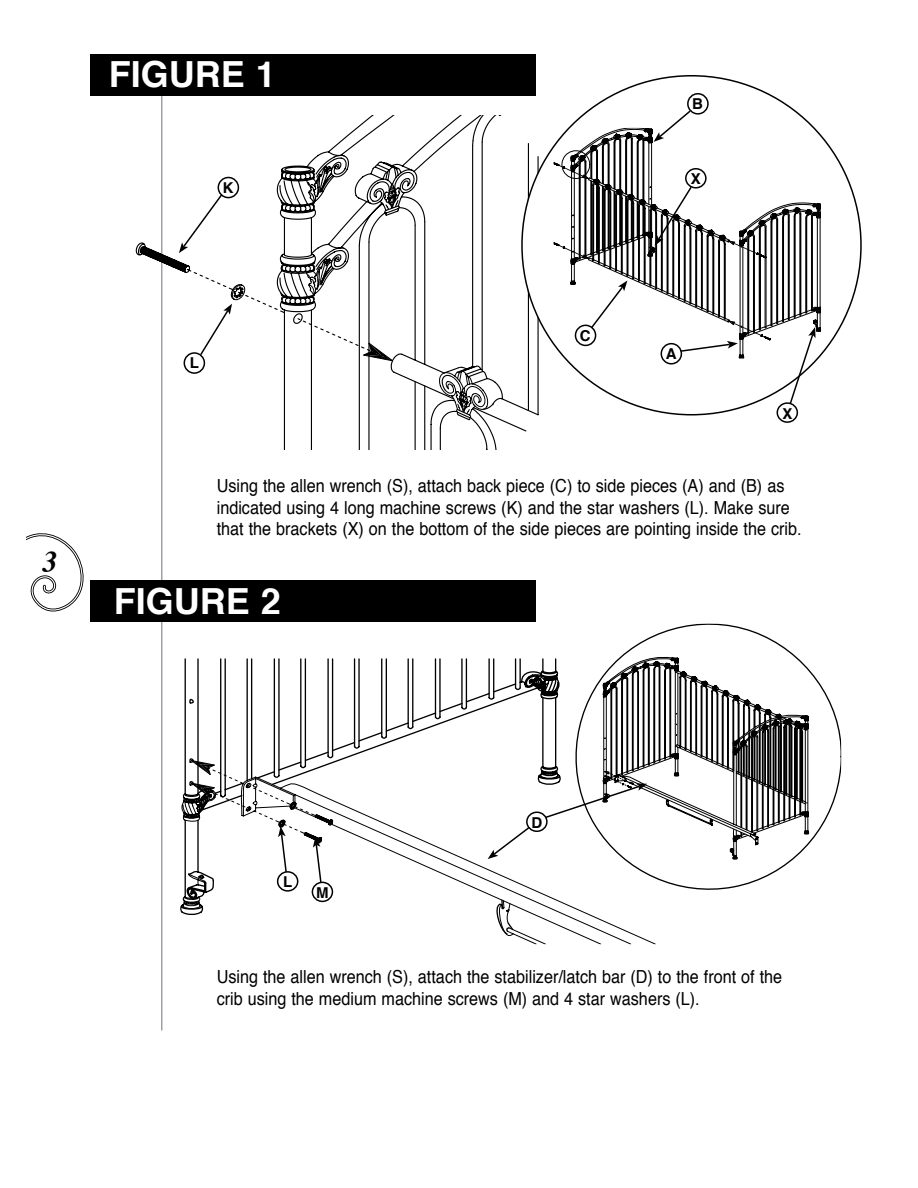
<style>
.page{position:relative;width:918px;height:1188px;background:#fff}
.page>*{position:absolute;margin:0;border:0;box-sizing:border-box;transform-origin:0 0}
.t1{font:700 36px "Helvetica";color:#fff}
.t2{font:italic 700 30px "Times";color:#000}
.t3{font:18px/21.8px "Helvetica";color:#000;scale:.9 1}
.t4{font:700 15px "Helvetica";color:#000}
</style>
<div class="page">
<svg style="left:162px;top:622px;width:680px;height:339px"></svg>
<hr style="left:161px;top:58px;width:1px;height:972px;background:#808285">
<svg style="left:504px;top:143px;width:35px;height:289px"></svg>
<svg style="left:136px;top:116px;width:353px;height:334px"></svg>
<svg style="left:363px;top:343px;width:30px;height:18px"></svg>
<div style="left:522px;top:76px;width:339px;height:339px;background:#fff;border-radius:50%"></div>
<div style="left:91px;top:580px;width:445px;height:42px;background:#000"></div>
<div style="left:91px;top:54px;width:445px;height:42px;background:#000"></div>
<svg style="left:26px;top:533px;width:58px;height:79px"></svg>
<div style="left:218px;top:177px;width:21px;height:21px;border:2px solid #000;border-radius:50%"></div>
<svg style="left:179px;top:193px;width:45px;height:60px"></svg>
<div style="left:184px;top:352px;width:21px;height:22px;border:2px solid #000;border-radius:50%"></div>
<svg style="left:199px;top:284px;width:47px;height:73px"></svg>
<div style="left:687px;top:93px;width:22px;height:22px;border:2px solid #000;border-radius:50%"></div>
<div style="left:312px;top:882px;width:21px;height:20px;border:2px solid #000;border-radius:50%"></div>
<div style="left:777px;top:402px;width:21px;height:21px;border:2px solid #000;border-radius:50%"></div>
<svg style="left:554px;top:109px;width:267px;height:297px"></svg>
<div style="left:277px;top:871px;width:21px;height:21px;border:2px solid #000;border-radius:50%"></div>
<svg style="left:245px;top:784px;width:89px;height:100px"></svg>
<div style="left:526px;top:811px;width:22px;height:21px;border:2px solid #000;border-radius:50%"></div>
<svg style="left:488px;top:826px;width:43px;height:33px"></svg>
<svg style="left:544px;top:655px;width:265px;height:204px"></svg>
<h2 class="t2" style="left:43px;top:533px;width:16px">3</h2>
<h1 class="t1" style="left:109px;top:45px;width:169px">FIGURE 1</h1>
<p class="t4" style="left:223px;top:175px;width:12px">K</p>
<p class="t4" style="left:190px;top:351px;width:11px">L</p>
<p class="t4" style="left:580px;top:323px;width:12px">C</p>
<p class="t4" style="left:692px;top:92px;width:12px">B</p>
<p class="t4" style="left:691px;top:167px;width:12px">X</p>
<p class="t4" style="left:666px;top:342px;width:12px">A</p>
<p class="t4" style="left:782px;top:401px;width:12px">X</p>
<p class="t3" style="left:217px;top:475px;width:651px">Using the allen wrench (S), attach back piece (C) to side pieces (A) and (B) as indicated using 4 long machine screws (K) and the star washers (L). Make sure that the brackets (X) on the bottom of the side pieces are pointing inside the crib.</p>
<h1 class="t1" style="left:114px;top:572px;width:169px">FIGURE 2</h1>
<p class="t4" style="left:283px;top:870px;width:11px">L</p>
<p class="t4" style="left:316px;top:881px;width:14px">M</p>
<p class="t4" style="left:532px;top:810px;width:12px">D</p>
<p class="t3" style="left:217px;top:967px;width:630px">Using the allen wrench (S), attach the stabilizer/latch bar (D) to the front of the crib using the medium machine screws (M) and 4 star washers (L).</p>
</div>
